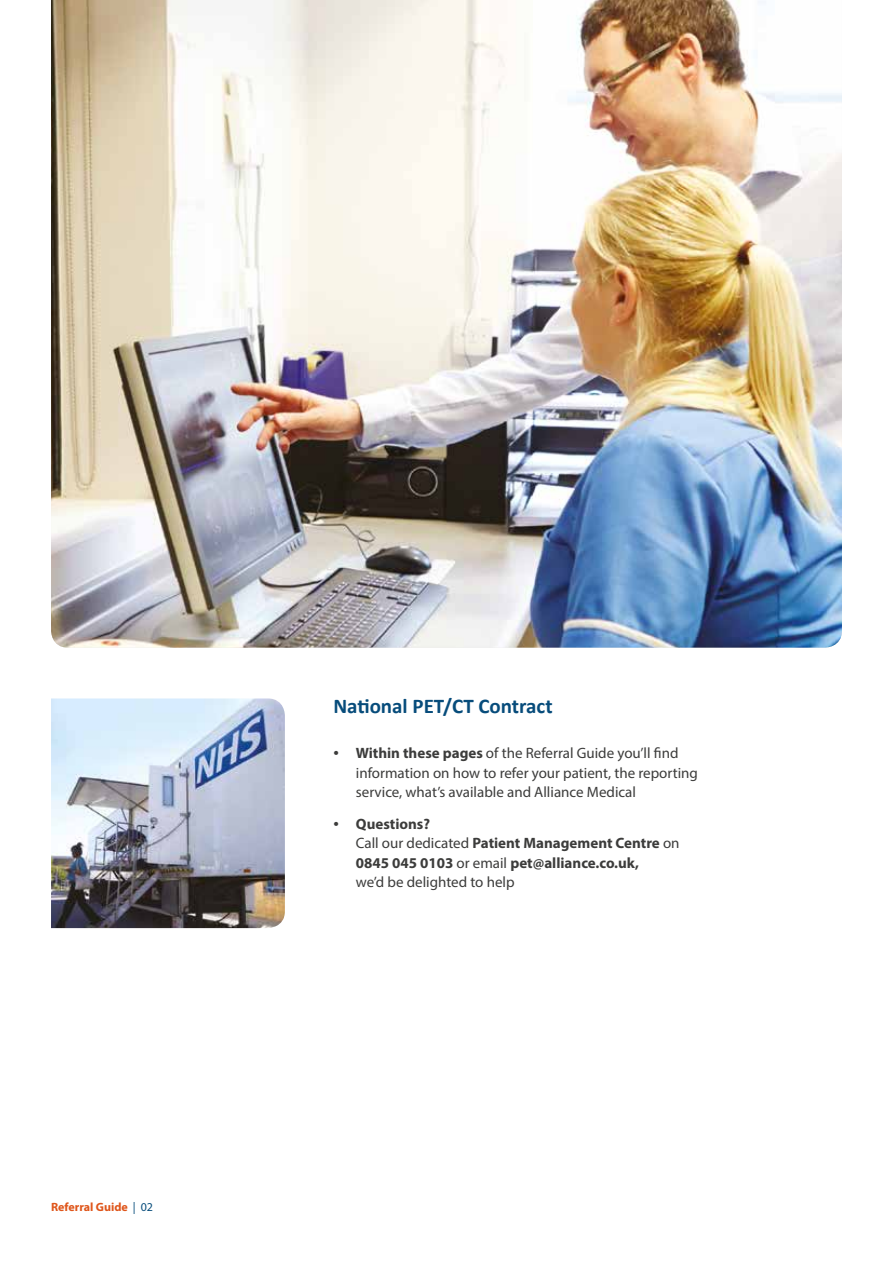
<style>
.page{position:relative;width:893px;height:1263px;background:#fff}
.page>*{position:absolute;margin:0;border:0;box-sizing:border-box;transform-origin:0 0}
.t1{font:700 21px "Calibri";color:#074c7b}
.t2{font:15px/19.5px "Myriad Pro";color:#3c3c3b}
.t3{font:700 15px/19.5px "Myriad Pro";color:#3c3c3b}
.t4{font:700 12px "Myriad Pro";color:#df551a}
.s1{font-weight:400;color:#074c7b}
.s2{font-size:19.5px}
.s3{font-weight:700}
.s4{font-weight:400;font-size:19.5px}
.s5{font-weight:400}
</style>
<div class="page">
<img style="left:51px;top:698px;width:234px;height:230px">
<img style="left:51px;top:0;width:791px;height:648px">
<p class="t4" style="left:51px;top:1199px;width:104px">Referral Guide <span class="s1">| 02</span></p>
<h1 class="t1" style="left:333px;top:693px;width:221px">National PET/CT Contract</h1>
<p class="t2" style="left:356px;top:743px;width:344px;text-indent:-22px"><span class="s2">•</span> <span class="s3">Within these pages</span> of the Referral Guide you’ll find information on how to refer your patient, the reporting service, what’s available and Alliance Medical</p>
<p class="t3" style="left:356px;top:813px;width:325px;text-indent:-22px"><span class="s4">•</span> Questions?<br><span class="s5">Call our dedicated</span> Patient Management Centre <span class="s5">on<br></span>0845 045 0103 <span class="s5">or email</span> pet@alliance.co.uk,<br><span class="s5">we’d be delighted to help</span></p>
</div>
